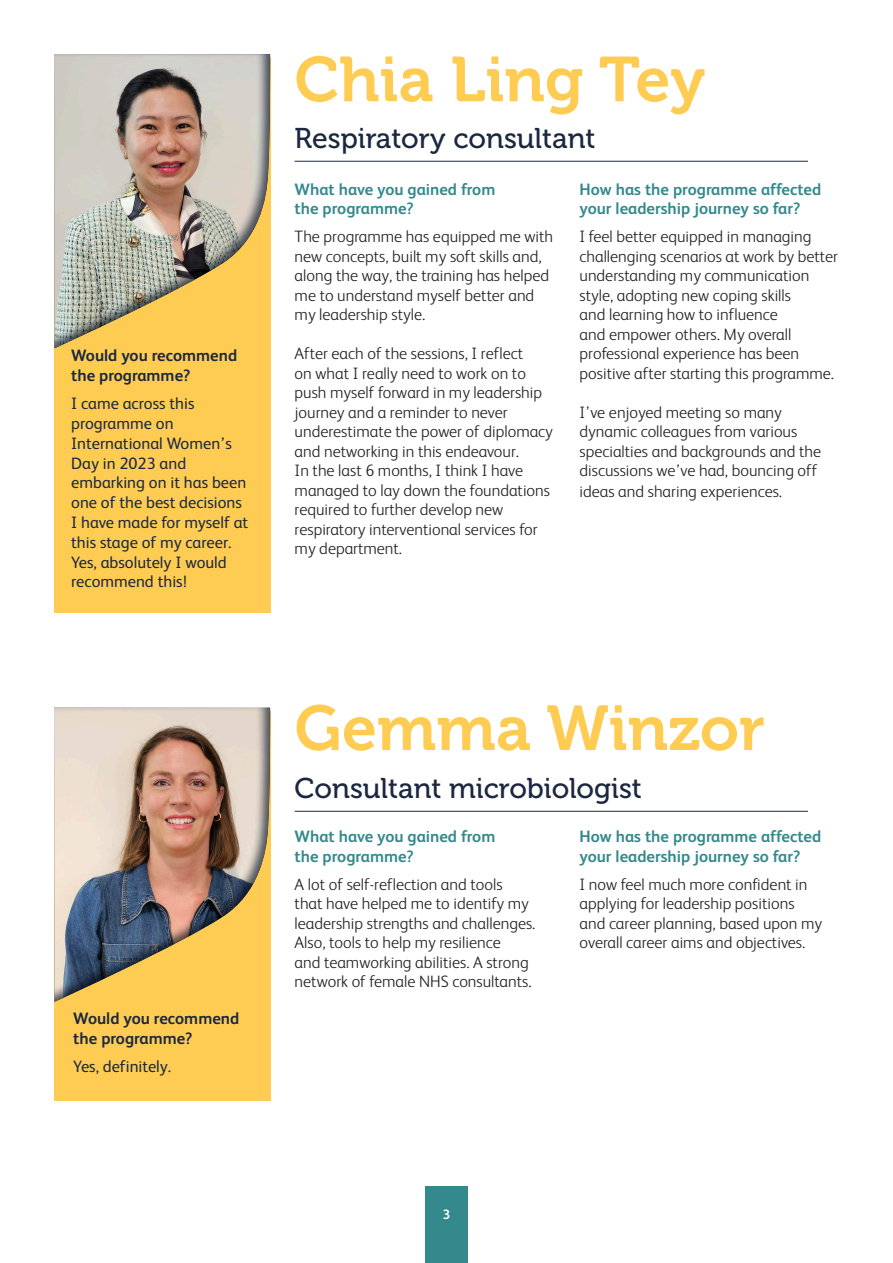
<style>
.page{position:relative;width:893px;height:1263px;background:#fff}
.page>*{position:absolute;margin:0;border:0;box-sizing:border-box;transform-origin:0 0}
.t1{font:63px "Museo 700";color:#ffcc53}
.t2{font:28.5px "Museo 500";color:#1b2840}
.t3{font:300 16.5px/19.5px "FS Albert";color:#231f20}
.t4{font:16.5px/19.8px "FS Albert";color:#1b2840}
.t5{font:700 16.5px/19.5px "FS Albert";color:#34898c}
.t6{font:700 16.5px/19.8px "FS Albert";color:#1b2840}
.t7{font:700 13.5px "FS Albert";color:#fff}
</style>
<div class="page">
<div style="left:54px;top:57px;width:216px;height:555px;background:#ffcc53"></div>
<div style="left:54px;top:711px;width:216px;height:390px;background:#ffcc53"></div>
<div style="left:52px;top:53px;width:219px;height:297px;background:#1b2840;opacity:.75"></div>
<div style="left:52px;top:707px;width:219px;height:297px;background:#1b2840;opacity:.75"></div>
<hr style="left:295px;top:811px;width:513px;height:1px;background:#1b2840">
<hr style="left:295px;top:161px;width:513px;height:1px;background:#1b2840">
<div style="left:425px;top:1186px;width:43px;height:77px;background:#34898c"></div>
<p class="t6" style="left:71px;top:345px;width:168px">Would you recommend the programme?</p>
<p class="t4" style="left:71px;top:393px;width:179px">I came across this programme on<br>International Women’s<br>Day in 2023 and embarking on it has been one of the best decisions<br>I have made for myself at this stage of my career.<br>Yes, absolutely I would recommend this!</p>
<p class="t1" style="left:295px;top:44px;width:412px">Chia Ling Tey</p>
<p class="t2" style="left:295px;top:123px;width:302px">Respiratory consultant</p>
<p class="t5" style="left:295px;top:179px;width:202px">What have you gained from the programme?</p>
<p class="t3" style="left:295px;top:227px;width:260px">The programme has equipped me with new concepts, built my soft skills and, along the way, the training has helped me to understand myself better and my leadership style.</p>
<p class="t3" style="left:295px;top:344px;width:260px">After each of the sessions, I reflect<br>on what I really need to work on to push myself forward in my leadership journey and a reminder to never underestimate the power of diplomacy and networking in this endeavour.<br>In the last 6 months, I think I have managed to lay down the foundations required to further develop new respiratory interventional services for my department.</p>
<p class="t5" style="left:580px;top:179px;width:243px">How has the programme affected your leadership journey so far?</p>
<p class="t3" style="left:580px;top:227px;width:260px">I feel better equipped in managing challenging scenarios at work by better understanding my communication style, adopting new coping skills<br>and learning how to influence<br>and empower others. My overall professional experience has been positive after starting this programme.</p>
<p class="t3" style="left:580px;top:402px;width:243px">I’ve enjoyed meeting so many dynamic colleagues from various specialties and backgrounds and the discussions we’ve had, bouncing off</p>
<p class="t3" style="left:580px;top:482px;width:204px">ideas and sharing experiences.</p>
<p class="t6" style="left:73px;top:1008px;width:168px">Would you recommend the programme?</p>
<p class="t4" style="left:73px;top:1056px;width:99px">Yes, definitely.</p>
<p class="t1" style="left:295px;top:693px;width:472px">Gemma Winzor</p>
<p class="t2" style="left:295px;top:773px;width:349px">Consultant microbiologist</p>
<p class="t5" style="left:295px;top:827px;width:202px">What have you gained from the programme?</p>
<p class="t3" style="left:295px;top:874px;width:242px">A lot of self-reflection and tools<br>that have helped me to identify my leadership strengths and challenges.<br>Also, tools to help my resilience<br>and teamworking abilities. A strong network of female NHS consultants.</p>
<p class="t5" style="left:580px;top:827px;width:243px">How has the programme affected your leadership journey so far?</p>
<p class="t3" style="left:580px;top:874px;width:244px">I now feel much more confident in applying for leadership positions and career planning, based upon my overall career aims and objectives.</p>
<p class="t7" style="left:443px;top:1207px;width:9px">3</p>
</div>
